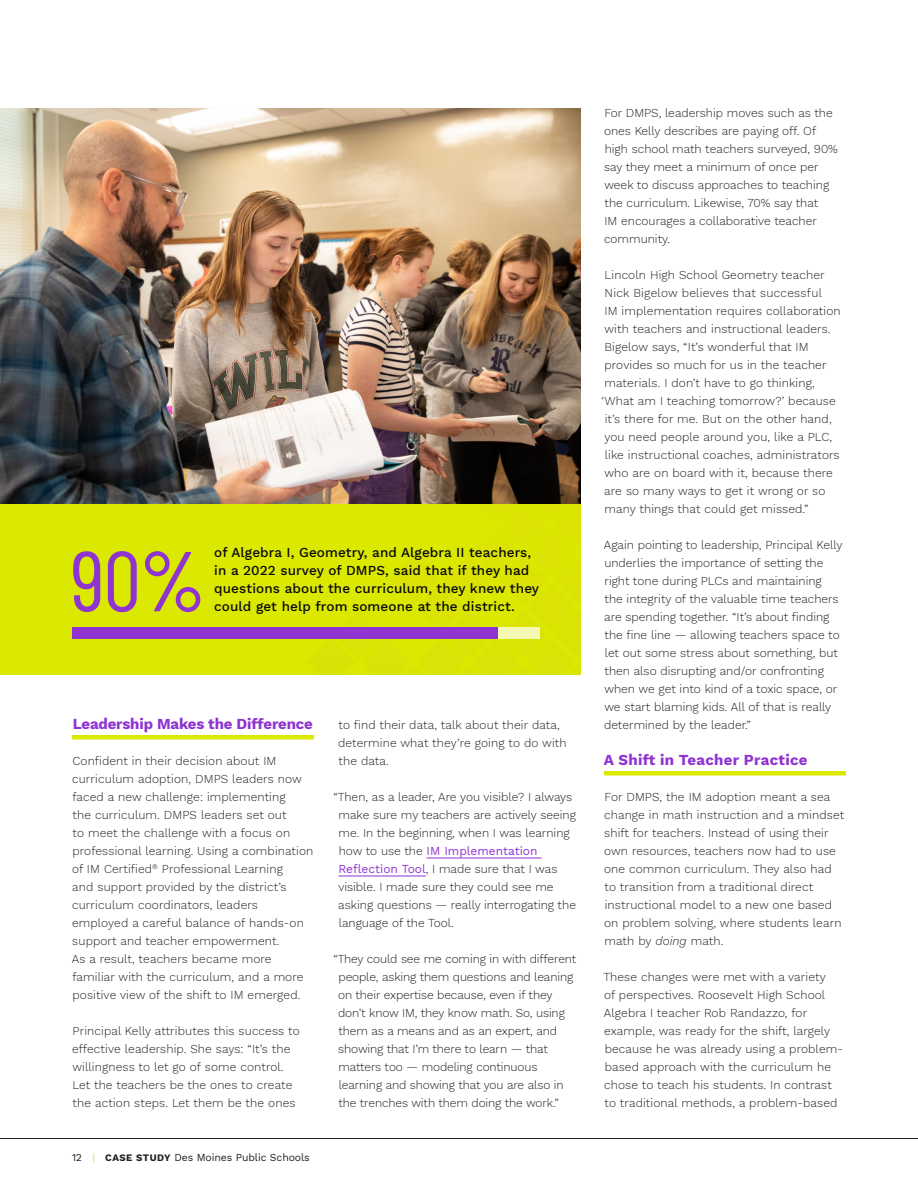
<style>
.page{position:relative;width:918px;height:1188px;background:#fff}
.page>*{position:absolute;margin:0;border:0;box-sizing:border-box;transform-origin:0 0}
.t1{font:84.9px "Barlow Condensed";color:#8f33d1}
.H_3{font:700 15px "Work Sans";letter-spacing:-.01em;color:#8f33d1}
.H_3-2{font:700 15px "Work Sans";letter-spacing:.02em;color:#8f33d1}
.copy{font:500 13.5px/18px "Work Sans";letter-spacing:.01em;color:#080808}
.copy-2{font:300 12px/18px "Work Sans";letter-spacing:.01em;color:#231f20}
.copy-3{font:300 12px/18px "Work Sans";letter-spacing:-.01em;color:#231f20}
.t2{font:10.5px "Work Sans";letter-spacing:-.01em;color:#231f20}
.s1{font-weight:500}
.s2{color:#dbe800}
.s3{font-weight:700;font-size:9.75px}
.s4{font-weight:400;color:#8f33d1}
.s5{font-style:italic}
</style>
<div class="page">
<hr style="left:0;top:1138px;width:918px;height:1px;background:#231f20">
<div style="left:72px;top:735px;width:242px;height:5px;background:#dbe800"></div>
<hr style="left:427px;top:858px;width:115px;height:1px;background:#8f33d1">
<hr style="left:339px;top:876px;width:87px;height:1px;background:#8f33d1">
<div style="left:604px;top:771px;width:242px;height:5px;background:#dbe800"></div>
<img style="left:0;top:109px;width:580px;height:395px">
<div style="left:0;top:504px;width:580px;height:171px;background:#dbe800"></div>
<div style="left:72px;top:627px;width:468px;height:12px;background:#f4f8b3"></div>
<div style="left:72px;top:627px;width:426px;height:12px;background:#8f33d1"></div>
<p class="t1" style="left:71px;top:528px;width:136px">90<span class="s1">%</span></p>
<p class="copy" style="left:214px;top:543px;width:326px">of Algebra I, Geometry, and Algebra II teachers, in a 2022 survey of DMPS, said that if they had questions about the curriculum, they knew they could get help from someone at the district.</p>
<p class="H_3" style="left:73px;top:713px;width:242px">Leadership Makes the Difference</p>
<p class="copy-2" style="left:72px;top:751px;width:243px">Confident in their decision about IM curriculum adoption, DMPS leaders now faced a new challenge: implementing<br>the curriculum. DMPS leaders set out<br>to meet the challenge with a focus on professional learning. Using a combination of IM Certified<sup>®</sup> Professional Learning<br>and support provided by the district’s curriculum coordinators, leaders employed a careful balance of hands-on support and teacher empowerment.<br>As a result, teachers became more familiar with the curriculum, and a more positive view of the shift to IM emerged.</p>
<p class="copy-2" style="left:72px;top:1021px;width:229px">Principal Kelly attributes this success to effective leadership. She says: “It’s the willingness to let go of some control.<br>Let the teachers be the ones to create the action steps. Let them be the ones</p>
<p class="t2" style="left:72px;top:1149px;width:239px">12 <span class="s2">|</span> <span class="s3">CASE STUDY</span> Des Moines Public Schools</p>
<p class="copy-2" style="left:338px;top:715px;width:230px">to find their data, talk about their data, determine what they’re going to do with the data.</p>
<p class="copy-2" style="left:338px;top:787px;width:239px;text-indent:-5px">“Then, as a leader, Are you visible? I always make sure my teachers are actively seeing me. In the beginning, when I was learning how to use the <span class="s4">IM Implementation Reflection Tool</span>, I made sure that I was visible. I made sure they could see me asking questions — really interrogating the language of the Tool.</p>
<p class="copy-3" style="left:338px;top:949px;width:240px;text-indent:-5px">“They could see me coming in with different people, asking them questions and leaning on their expertise because, even if they don’t know IM, they know math. So, using them as a means and as an expert, and showing that I’m there to learn — that matters too — modeling continuous learning and showing that you are also in the trenches with them doing the work.”</p>
<p class="copy-2" style="left:604px;top:103px;width:235px">For DMPS, leadership moves such as the ones Kelly describes are paying off. Of high school math teachers surveyed, 90% say they meet a minimum of once per week to discuss approaches to teaching the curriculum. Likewise, 70% say that<br>IM encourages a collaborative teacher community.</p>
<p class="copy-2" style="left:601px;top:265px;width:241px">Lincoln High School Geometry teacher Nick Bigelow believes that successful<br>IM implementation requires collaboration with teachers and instructional leaders.<br>Bigelow says, “It’s wonderful that IM provides so much for us in the teacher materials. I don’t have to go thinking, ‘What am I teaching tomorrow?’ because it’s there for me. But on the other hand, you need people around you, like a PLC, like instructional coaches, administrators who are on board with it, because there are so many ways to get it wrong or so many things that could get missed.”</p>
<p class="copy-2" style="left:604px;top:535px;width:240px">Again pointing to leadership, Principal Kelly underlies the importance of setting the right tone during PLCs and maintaining the integrity of the valuable time teachers are spending together. “It’s about finding the fine line — allowing teachers space to let out some stress about something, but then also disrupting and/or confronting when we get into kind of a toxic space, or we start blaming kids. All of that is really determined by the leader.”</p>
<p class="H_3-2" style="left:604px;top:749px;width:205px">A Shift in Teacher Practice</p>
<p class="copy-2" style="left:604px;top:787px;width:242px">For DMPS, the IM adoption meant a sea change in math instruction and a mindset shift for teachers. Instead of using their own resources, teachers now had to use one common curriculum. They also had to transition from a traditional direct instructional model to a new one based on problem solving, where students learn math by <span class="s5">doing</span> math.</p>
<p class="copy-2" style="left:603px;top:967px;width:241px">These changes were met with a variety<br>of perspectives. Roosevelt High School Algebra I teacher Rob Randazzo, for example, was ready for the shift, largely because he was already using a problem&shy;based approach with the curriculum he chose to teach his students. In contrast to traditional methods, a problem-based</p>
</div>
